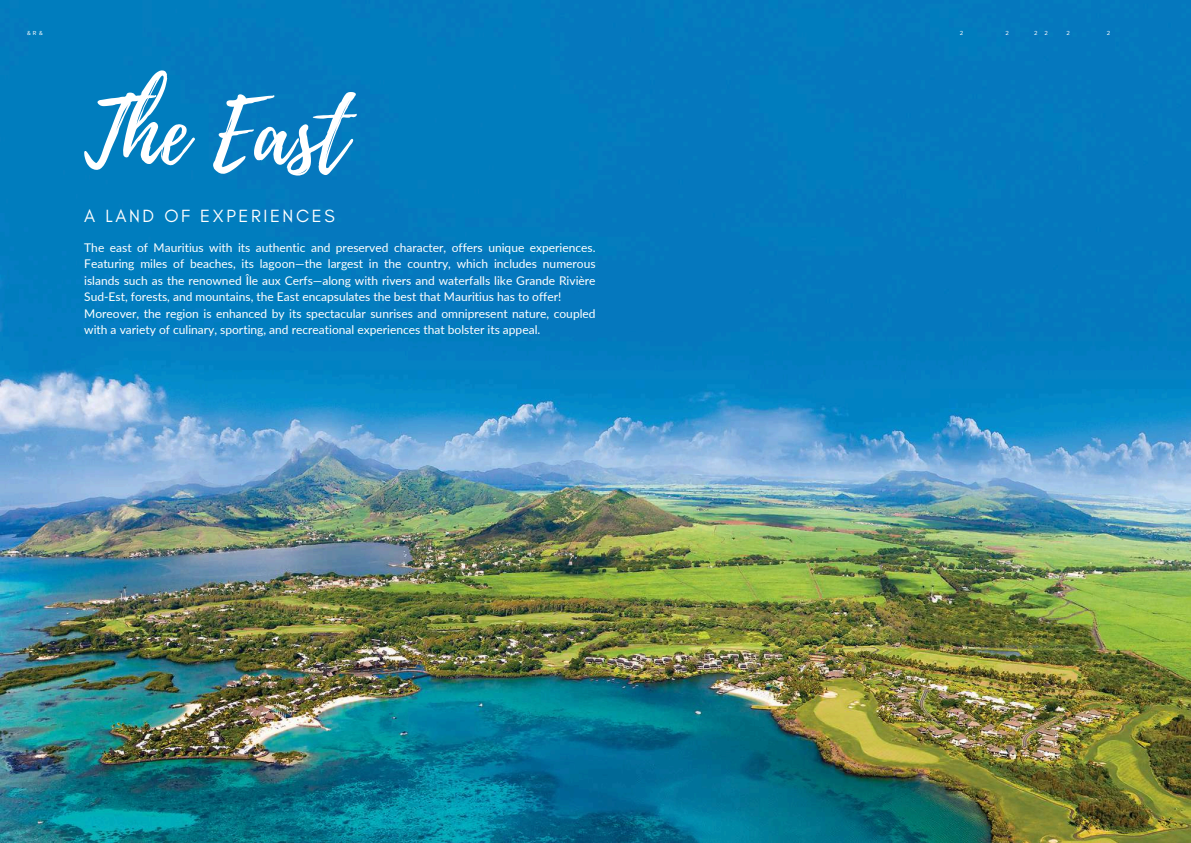
<style>
.page{position:relative;width:1191px;height:843px;background:#fff}
.page>*{position:absolute;margin:0;border:0;box-sizing:border-box;transform-origin:0 0}
.t1{font:88px "Playlist Script";color:#fff}
.t2{font:18px "Glacial Indifference";letter-spacing:.145em;color:#fff}
.t3{font:12px/16.5px "Lato";color:#fff}
.t4{font:6px "Proxima Nova";color:#fff}
</style>
<div class="page">
<img style="left:0;top:0;width:1190px;height:842px">
<p class="t4" style="left:27px;top:29px;width:17px">202</p>
<h1 class="t1" style="left:84px;top:70px;width:265px">The East</h1>
<h2 class="t2" style="left:84px;top:204px;width:252px">A LAND OF EXPERIENCES</h2>
<p class="t3" style="left:84px;top:239px;width:513px">The east of Mauritius with its authentic and preserved character, offers unique experiences.<br>Featuring miles of beaches, its lagoon—the largest in the country, which includes numerous islands such as the renowned Île aux Cerfs—along with rivers and waterfalls like Grande Rivière Sud-Est, forests, and mountains, the East encapsulates the best that Mauritius has to offer!<br>Moreover, the region is enhanced by its spectacular sunrises and omnipresent nature, coupled with a variety of culinary, sporting, and recreational experiences that bolster its appeal.</p>
</div>
